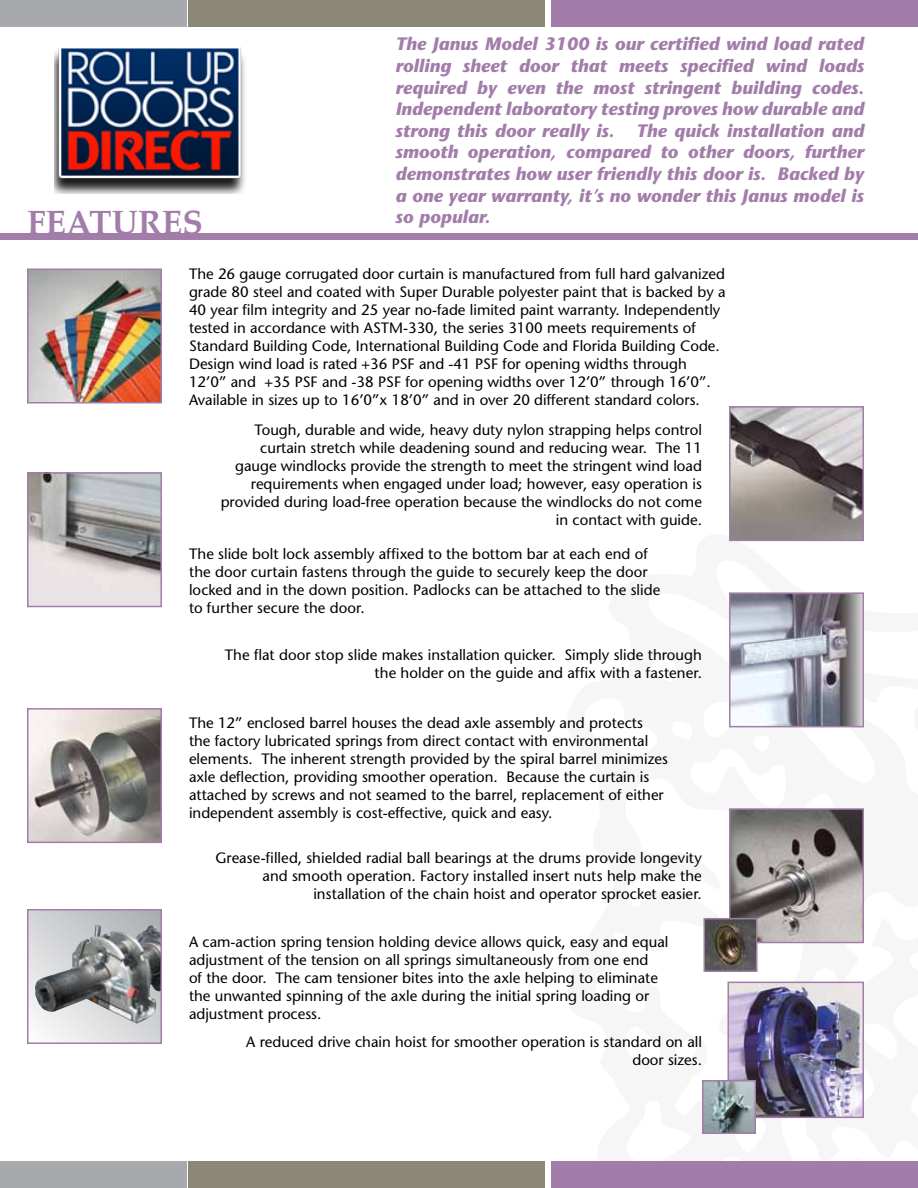
<style>
.page{position:relative;width:918px;height:1188px;background:#fff}
.page>*{position:absolute;margin:0;border:0;box-sizing:border-box;transform-origin:0 0}
.t1{font:700 33.6px "Palatino";color:#a27daa}
.t2{font:italic 700 18px/21.6px "Stone Sans";color:#a27daa;text-align:justify}
.t3{font:15px/18px "Stone Sans";color:#000}
</style>
<div class="page">
<div style="left:552px;top:0;width:366px;height:27px;background:#a27daa"></div>
<div style="left:189px;top:0;width:356px;height:27px;background:#8c8878"></div>
<div style="left:0;top:0;width:187px;height:27px;background:#a7a9ac"></div>
<div style="left:552px;top:1161px;width:366px;height:27px;background:#a27daa"></div>
<div style="left:189px;top:1161px;width:356px;height:27px;background:#8c8878"></div>
<div style="left:0;top:1161px;width:187px;height:27px;background:#a7a9ac"></div>
<div style="left:0;top:234px;width:918px;height:6px;background:#a27daa"></div>
<img style="left:30px;top:711px;width:129px;height:129px">
<div style="left:27px;top:708px;width:135px;height:135px;border:2px solid #a27daa"></div>
<img style="left:732px;top:409px;width:129px;height:129px">
<div style="left:729px;top:406px;width:135px;height:135px;border:2px solid #a27daa"></div>
<img style="left:731px;top:985px;width:130px;height:130px">
<div style="left:728px;top:982px;width:136px;height:136px;border:2px solid #a27daa"></div>
<img style="left:30px;top:271px;width:129px;height:130px">
<div style="left:27px;top:268px;width:135px;height:136px;border:2px solid #a27daa"></div>
<img style="left:732px;top:811px;width:129px;height:129px">
<div style="left:729px;top:808px;width:135px;height:135px;border:2px solid #a27daa"></div>
<img style="left:707px;top:921px;width:48px;height:48px">
<div style="left:704px;top:918px;width:54px;height:54px;border:2px solid #a27daa"></div>
<img style="left:705px;top:1083px;width:48px;height:48px">
<div style="left:702px;top:1080px;width:54px;height:54px;border:2px solid #a27daa"></div>
<img style="left:30px;top:475px;width:129px;height:129px">
<div style="left:27px;top:472px;width:135px;height:135px;border:2px solid #a27daa"></div>
<img style="left:732px;top:595px;width:129px;height:129px">
<div style="left:729px;top:592px;width:135px;height:135px;border:2px solid #a27daa"></div>
<svg style="left:30px;top:912px;width:129px;height:129px"></svg>
<img style="left:35px;top:925px;width:124px;height:99px">
<div style="left:27px;top:909px;width:135px;height:135px;border:2px solid #a27daa"></div>
<img style="left:54px;top:47px;width:191px;height:146px">
<h1 class="t1" style="left:27px;top:194px;width:178px">FEATURES</h1>
<p class="t2" style="left:395px;top:33px;width:470px">The Janus Model 3100 is our certified wind load rated rolling sheet door that meets specified wind loads required by even the most stringent building codes.<br>Independent laboratory testing proves how durable and strong this door really is. The quick installation and smooth operation, compared to other doors, further demonstrates how user friendly this door is. Backed by a one year warranty, it’s no wonder this Janus model is so popular.</p>
<p class="t3" style="left:189px;top:265px;width:538px">The 26 gauge corrugated door curtain is manufactured from full hard galvanized grade 80 steel and coated with Super Durable polyester paint that is backed by a 40 year film integrity and 25 year no-fade limited paint warranty. Independently tested in accordance with ASTM-330, the series 3100 meets requirements of Standard Building Code, International Building Code and Florida Building Code.<br>Design wind load is rated +36 PSF and -41 PSF for opening widths through 12’0” and +35 PSF and -38 PSF for opening widths over 12’0” through 16’0”.<br>Available in sizes up to 16’0”x 18’0” and in over 20 different standard colors.</p>
<p class="t3" style="left:221px;top:420px;width:483px;text-align:right">Tough, durable and wide, heavy duty nylon strapping helps control curtain stretch while deadening sound and reducing wear. The 11 gauge windlocks provide the strength to meet the stringent wind load requirements when engaged under load; however, easy operation is provided during load-free operation because the windlocks do not come in contact with guide.</p>
<p class="t3" style="left:189px;top:544px;width:473px">The slide bolt lock assembly affixed to the bottom bar at each end of the door curtain fastens through the guide to securely keep the door locked and in the down position. Padlocks can be attached to the slide to further secure the door.</p>
<p class="t3" style="left:225px;top:645px;width:479px;text-align:right">The flat door stop slide makes installation quicker. Simply slide through the holder on the guide and affix with a fastener.</p>
<p class="t3" style="left:189px;top:713px;width:480px">The 12” enclosed barrel houses the dead axle assembly and protects the factory lubricated springs from direct contact with environmental elements. The inherent strength provided by the spiral barrel minimizes axle deflection, providing smoother operation. Because the curtain is attached by screws and not seamed to the barrel, replacement of either independent assembly is cost-effective, quick and easy.</p>
<p class="t3" style="left:215px;top:849px;width:488px;text-align:right">Grease-filled, shielded radial ball bearings at the drums provide longevity and smooth operation. Factory installed insert nuts help make the installation of the chain hoist and operator sprocket easier.</p>
<p class="t3" style="left:189px;top:933px;width:481px">A cam-action spring tension holding device allows quick, easy and equal adjustment of the tension on all springs simultaneously from one end<br>of the door. The cam tensioner bites into the axle helping to eliminate the unwanted spinning of the axle during the initial spring loading or adjustment process.</p>
<p class="t3" style="left:246px;top:1032px;width:457px;text-align:right">A reduced drive chain hoist for smoother operation is standard on all door sizes.</p>
</div>
